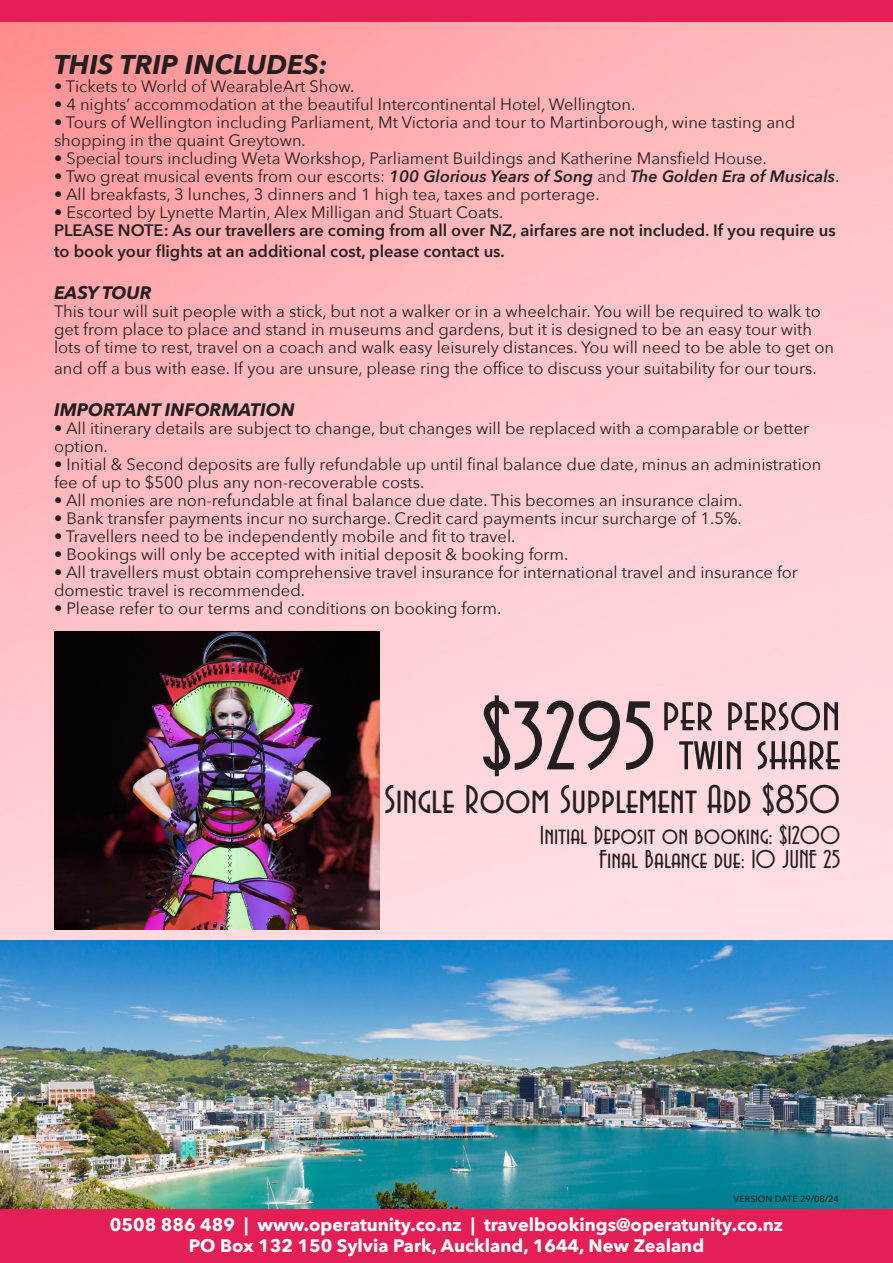
<style>
.page{position:relative;width:893px;height:1263px;background:#fff}
.page>*{position:absolute;margin:0;border:0;box-sizing:border-box;transform-origin:0 0}
.t1{font:102px "Avenida Std";color:#231f20}
.t2{font:52.5px "Avenida Std";color:#231f20}
.t3{font:42px "Avenida Std";color:#231f20}
.t4{font:27px "Avenida Std";color:#231f20}
.t5{font:italic 700 27px "Avenir Next";color:#231f20}
.t6{font:700 18px "Avenir Next";color:#fff}
.t7{font:italic 700 18px "Avenir Next";color:#231f20}
.t8{font:16.5px/18px "Avenir Next";color:#231f20}
.t9{font:600 16.5px/21px "Avenir Next";color:#231f20}
.t10{font:italic 600 16.5px "Avenir Next";color:#231f20}
.t11{font:500 9px "Avenir Next";color:#231f20}
.s1{font-weight:400;font-style:normal}
</style>
<div class="page">
<div style="left:0;top:0;width:893px;height:22px;background:#e41f56"></div>
<div style="left:0;top:1209px;width:893px;height:54px;background:#e41f56"></div>
<img style="left:54px;top:631px;width:326px;height:299px">
<img style="left:0;top:940px;width:893px;height:269px">
<p class="t5" style="left:54px;top:41px;width:275px">THIS TRIP INCLUDES:</p>
<p class="t8" style="left:54px;top:76px;width:302px">• Tickets to World of WearableArt Show.</p>
<p class="t8" style="left:54px;top:94px;width:583px">• 4 nights’ accommodation at the beautiful Intercontinental Hotel, Wellington.</p>
<p class="t8" style="left:54px;top:112px;width:743px">• Tours of Wellington including Parliament, Mt Victoria and tour to Martinborough, wine tasting and shopping in the quaint Greytown.</p>
<p class="t8" style="left:54px;top:148px;width:714px">• Special tours including Weta Workshop, Parliament Buildings and Katherine Mansfield House.</p>
<p class="t10" style="left:54px;top:162px;width:787px"><span class="s1">• Two great musical events from our escorts:</span> 100 Glorious Years of Song <span class="s1">and</span> The Golden Era of Musicals<span class="s1">.</span></p>
<p class="t8" style="left:54px;top:184px;width:547px">• All breakfasts, 3 lunches, 3 dinners and 1 high tea, taxes and porterage.</p>
<p class="t8" style="left:54px;top:202px;width:451px">• Escorted by Lynette Martin, Alex Milligan and Stuart Coats.</p>
<p class="t9" style="left:54px;top:219px;width:783px">PLEASE NOTE: As our travellers are coming from all over NZ, airfares are not included. If you require us to book your flights at an additional cost, please contact us.</p>
<p class="t7" style="left:54px;top:277px;width:99px">EASY TOUR</p>
<p class="t8" style="left:54px;top:301px;width:782px">This tour will suit people with a stick, but not a walker or in a wheelchair. You will be required to walk to get from place to place and stand in museums and gardens, but it is designed to be an easy tour with lots of time to rest, travel on a coach and walk easy leisurely distances. You will need to be able to get on</p>
<p class="t8" style="left:54px;top:358px;width:764px">and off a bus with ease. If you are unsure, please ring the office to discuss your suitability for our tours.</p>
<p class="t7" style="left:54px;top:394px;width:243px">IMPORTANT INFORMATION</p>
<p class="t8" style="left:54px;top:418px;width:756px">• All itinerary details are subject to change, but changes will be replaced with a comparable or better option.</p>
<p class="t8" style="left:54px;top:454px;width:769px">• Initial &amp; Second deposits are fully refundable up until final balance due date, minus an administration fee of up to $500 plus any non-recoverable costs.</p>
<p class="t8" style="left:54px;top:490px;width:690px">• All monies are non-refundable at final balance due date. This becomes an insurance claim.</p>
<p class="t8" style="left:54px;top:508px;width:689px">• Bank transfer payments incur no surcharge. Credit card payments incur surcharge of 1.5%.</p>
<p class="t8" style="left:54px;top:526px;width:463px">• Travellers need to be independently mobile and fit to travel.</p>
<p class="t8" style="left:54px;top:544px;width:516px">• Bookings will only be accepted with initial deposit &amp; booking form.</p>
<p class="t8" style="left:54px;top:562px;width:745px">• All travellers must obtain comprehensive travel insurance for international travel and insurance for domestic travel is recommended.</p>
<p class="t8" style="left:54px;top:598px;width:449px">• Please refer to our terms and conditions on booking form.</p>
<p class="t1" style="left:481px;top:683px;width:177px">$3295</p>
<p class="t2" style="left:662px;top:686px;width:180px">per person</p>
<p class="t2" style="left:679px;top:725px;width:163px">twin share</p>
<p class="t3" style="left:384px;top:778px;width:458px">Single Room Supplement Add $850</p>
<p class="t4" style="left:540px;top:822px;width:302px">Initial Deposit on booking: $1200</p>
<p class="t4" style="left:599px;top:846px;width:243px">Final Balance due: 10 JUNE 25</p>
<p class="t11" style="left:734px;top:1191px;width:107px">VERSION DATE 29/08/24</p>
<p class="t6" style="left:110px;top:1209px;width:675px">0508 886 489 | www.operatunity.co.nz | travelbookings@operatunity.co.nz</p>
<p class="t6" style="left:189px;top:1230px;width:517px">PO Box 132 150 Sylvia Park, Auckland, 1644, New Zealand</p>
</div>
